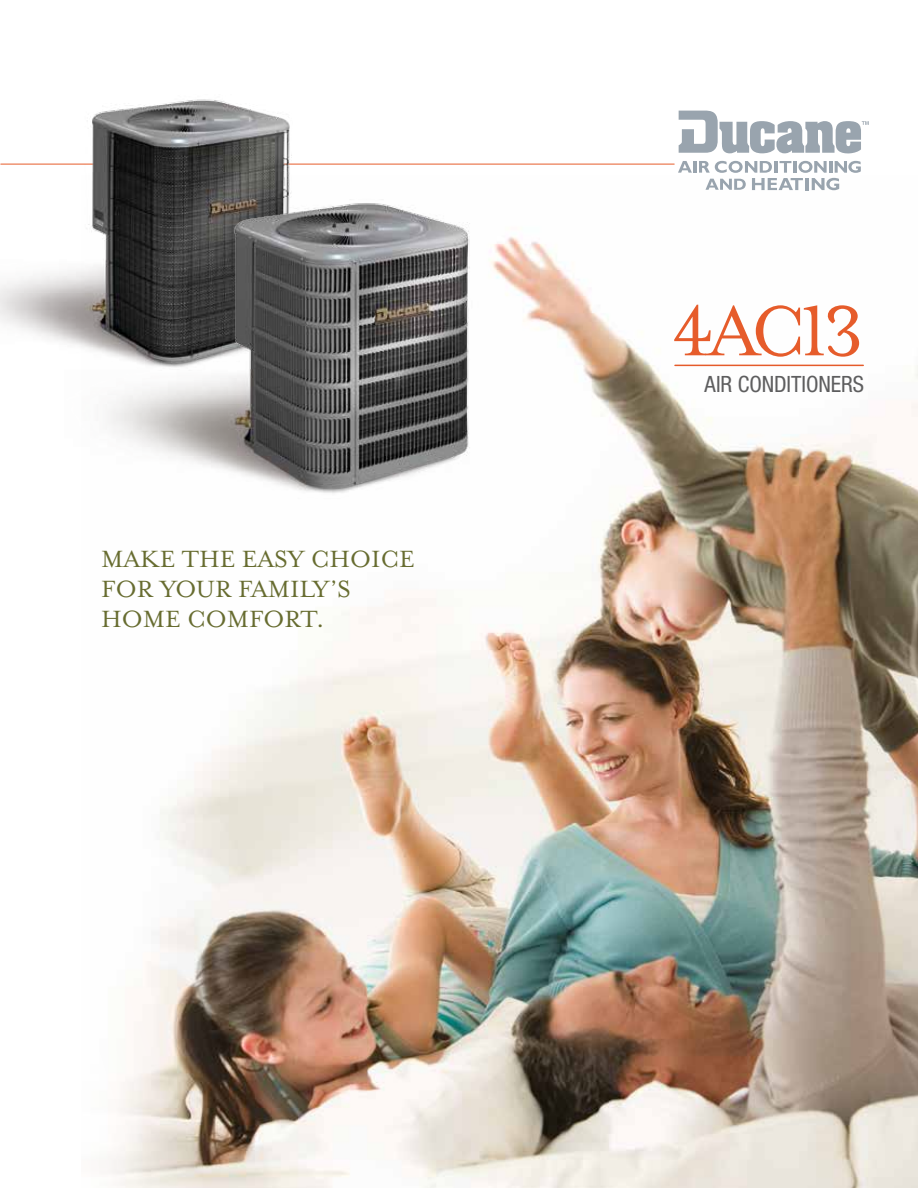
<style>
.page{position:relative;width:918px;height:1188px;background:#fff}
.page>*{position:absolute;margin:0;border:0;box-sizing:border-box;transform-origin:0 0}
.t1{font:81px "Mrs Eaves Small Caps";color:#e65c2b}
.t2{font:27px/30px "Mrs Eaves Small Caps";color:#676c30}
.t3{font:condensed 22.5px "Helvetica Neue LT Std";letter-spacing:-.005em;color:#5e5e5f}
</style>
<div class="page">
<img style="left:107px;top:190px;width:811px;height:998px">
<svg style="left:679px;top:111px;width:190px;height:43px"></svg>
<svg style="left:678px;top:161px;width:183px;height:29px"></svg>
<hr style="left:266px;top:164px;width:408px;height:1px;background:#e65c2b">
<hr style="left:675px;top:365px;width:188px;height:1px;background:#e65c2b">
<img style="left:0;top:99px;width:302px;height:243px">
<img style="left:64px;top:198px;width:417px;height:311px">
<p class="t2" style="left:101px;top:544px;width:315px">MAKE THE EASY CHOICE<br>FOR YOUR FAMILY’S<br>HOME COMFORT.</p>
<h1 class="t1" style="left:671px;top:287px;width:194px">4AC 13</h1>
<p class="t3" style="left:705px;top:371px;width:161px">AIR CONDITIONERS</p>
</div>
